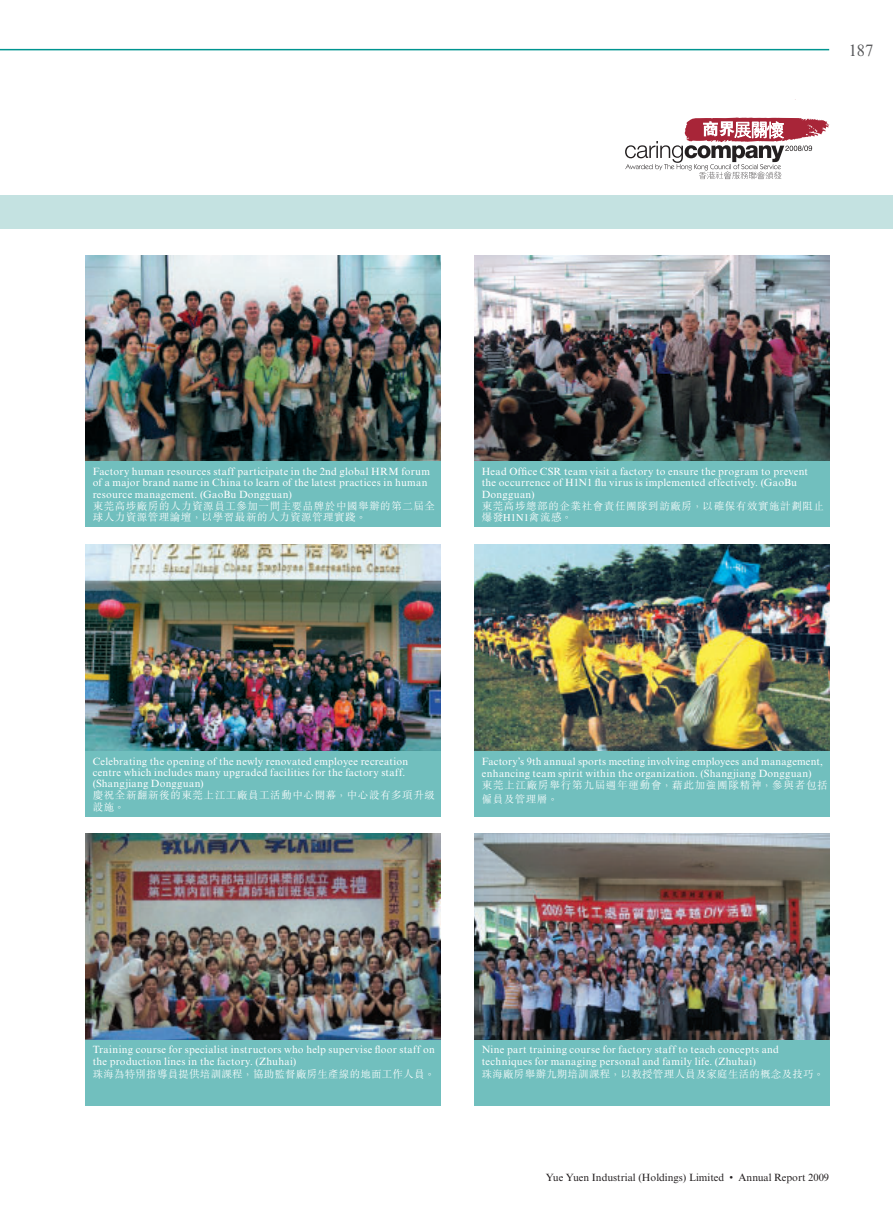
<style>
.page{position:relative;width:893px;height:1212px;background:#fff}
.page>*{position:absolute;margin:0;border:0;box-sizing:border-box;transform-origin:0 0}
.t1{font:16.5px "Times New Roman MT Std";color:#57585a}
.t2{font:10.5px/11.2px "Times New Roman MT Std";letter-spacing:.025em;color:#fff}
.t3{font:10.5px/11.2px "M Sung HK Light B5 pc H";letter-spacing:.055em;color:#fff}
.t4{font:10.5px "M Sung HK Light B5 pc H";letter-spacing:.02em;color:#fff}
.t5{font:10.5px "Times New Roman MT Std";color:#231f20}
.t6{font:10.5px/13.5px "M Sung HK Light B5 pc H";letter-spacing:.075em;color:#fff}
.s1{font-family:"Times LT Std"}
</style>
<div class="page">
<svg style="left:625px;top:117px;width:204px;height:62px"></svg>
<div style="left:0;top:195px;width:893px;height:34px;background:#c4e2e1"></div>
<hr style="left:0;top:49px;width:829px;height:1px;background:#009590">
<img style="left:85px;top:833px;width:355px;height:207px">
<img style="left:474px;top:833px;width:355px;height:207px">
<img style="left:85px;top:544px;width:355px;height:206px">
<img style="left:474px;top:544px;width:355px;height:206px">
<img style="left:85px;top:255px;width:355px;height:206px">
<img style="left:474px;top:255px;width:355px;height:206px">
<div style="left:85px;top:461px;width:355px;height:66px;background:#71bfbe"></div>
<div style="left:85px;top:750px;width:355px;height:66px;background:#71bfbe"></div>
<div style="left:474px;top:750px;width:355px;height:66px;background:#71bfbe"></div>
<div style="left:85px;top:1040px;width:355px;height:66px;background:#71bfbe"></div>
<div style="left:474px;top:1040px;width:355px;height:66px;background:#71bfbe"></div>
<div style="left:474px;top:461px;width:355px;height:66px;background:#71bfbe"></div>
<h1 class="t1" style="left:849px;top:45px;width:26px">187</h1>
<p class="t2" style="left:93px;top:467px;width:339px">Factory human resources staff participate in the 2nd global HRM forum of a major brand name in China to learn of the latest practices in human resource management. (GaoBu Dongguan)</p>
<p class="t3" style="left:93px;top:501px;width:344px">東莞高埗廠房的人力資源員工參加一間主要品牌於中國舉辦的第二屆全球人力資源管理論壇，以學習最新的人力資源管理實踐。</p>
<p class="t2" style="left:482px;top:467px;width:328px">Head Office CSR team visit a factory to ensure the program to prevent the occurrence of H1N1 flu virus is implemented effectively. (GaoBu<br>Dongguan)</p>
<p class="t3" style="left:482px;top:501px;width:344px">東莞高埗總部的企業社會責任團隊到訪廠房，以確保有效實施計劃阻止爆發<span class="s1">H1N1</span>禽流感。</p>
<p class="t2" style="left:93px;top:757px;width:317px">Celebrating the opening of the newly renovated employee recreation centre which includes many upgraded facilities for the factory staff. (Shangjiang Dongguan)</p>
<p class="t3" style="left:93px;top:791px;width:344px">慶祝全新翻新後的東莞上江工廠員工活動中心開幕，中心設有多項升級設施。</p>
<p class="t2" style="left:482px;top:756px;width:343px;line-height:12px">Factory’s 9th annual sports meeting involving employees and management, enhancing team spirit within the organization. (Shangjiang Dongguan)</p>
<p class="t6" style="left:482px;top:780px;width:347px">東莞上江廠房舉行第九屆週年運動會，藉此加強團隊精神，參與者包括僱員及管理層。</p>
<p class="t2" style="left:93px;top:1045px;width:344px;line-height:12px">Training course for specialist instructors who help supervise floor staff on the production lines in the factory. (Zhuhai)</p>
<p class="t4" style="left:93px;top:1070px;width:344px">珠海為特別指導員提供培訓課程，協助監督廠房生產線的地面工作人員。</p>
<p class="t2" style="left:482px;top:1045px;width:299px;line-height:12px">Nine part training course for factory staff to teach concepts and techniques for managing personal and family life. (Zhuhai)</p>
<p class="t4" style="left:482px;top:1070px;width:344px">珠海廠房舉辦九期培訓課程，以教授管理人員及家庭生活的概念及技巧。</p>
<p class="t5" style="left:546px;top:1173px;width:285px">Yue Yuen Industrial (Holdings) Limited • Annual Report 2009</p>
</div>
